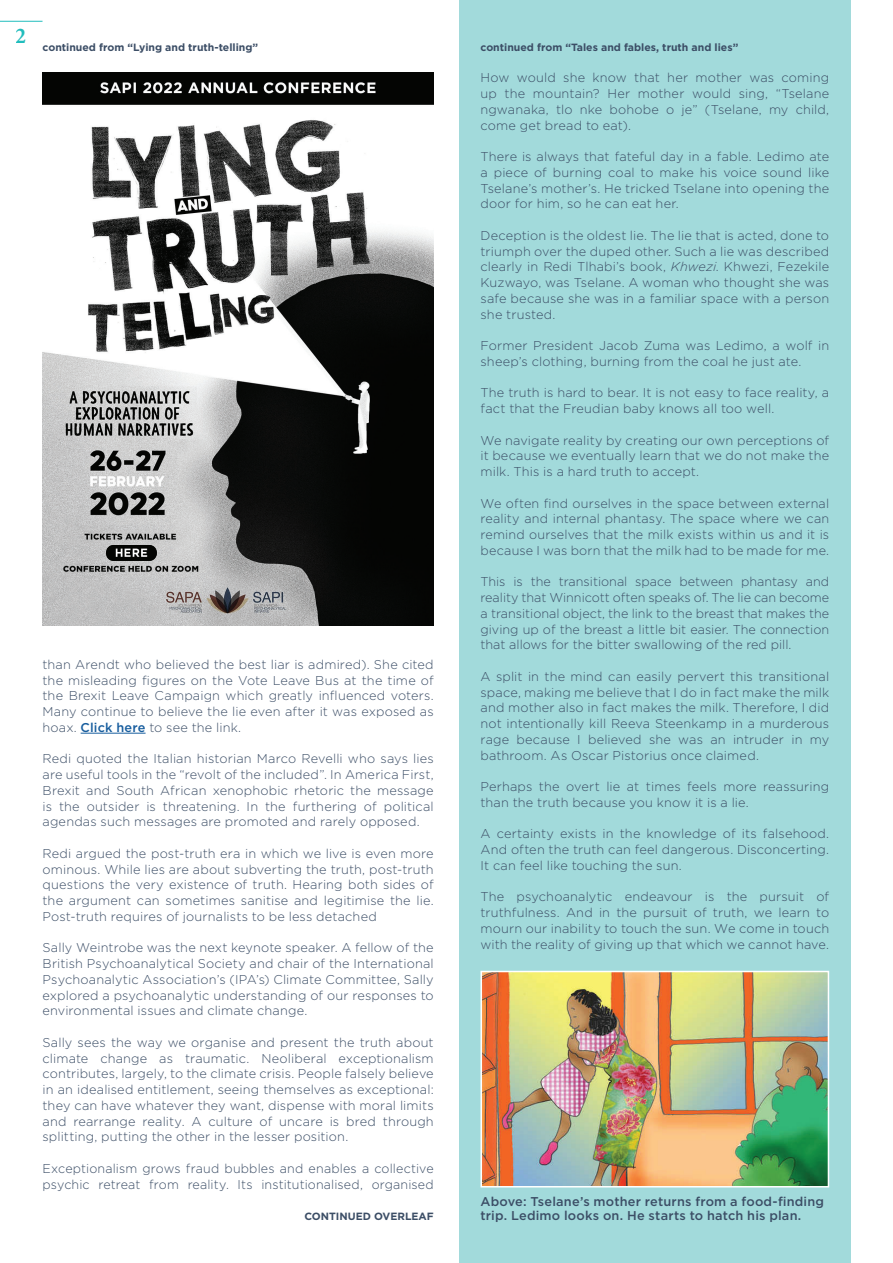
<style>
.page{position:relative;width:893px;height:1263px;background:#fff}
.page>*{position:absolute;margin:0;border:0;box-sizing:border-box;transform-origin:0 0}
.t1{font:700 22.5px "MMLS Minion";color:#21bdbd}
.t2{font:300 12.75px/15.8px "Gotham";letter-spacing:.01em;color:#3c4e66;text-align:justify}
.t3{font:500 12.75px/14.2px "Gotham";letter-spacing:.015em;color:#3c4e66}
.t4{font:700 10.5px "Gotham";color:#3c4e66}
.s1{font-weight:500;color:#175d9e}
.s2{font-style:italic}
</style>
<div class="page">
<hr style="left:0;top:21px;width:43px;height:1px;background:#21bdbd">
<img style="left:43px;top:72px;width:391px;height:553px">
<img style="left:107px;top:545px;width:49px;height:16px">
<hr style="left:81px;top:733px;width:65px;height:1px;background:#175d9e">
<div style="left:459px;top:0;width:391px;height:1263px;background:#a2dadb"></div>
<img style="left:483px;top:974px;width:343px;height:210px">
<div style="left:480px;top:971px;width:349px;height:216px;border:2px solid #fff"></div>
<h1 class="t1" style="left:16px;top:24px;width:13px">2</h1>
<p class="t4" style="left:43px;top:40px;width:217px">continued from “Lying and truth-telling”</p>
<p class="t4" style="left:480px;top:40px;width:259px">continued from “Tales and fables, truth and lies”</p>
<p class="t2" style="left:43px;top:656px;width:393px">than Arendt who believed the best liar is admired). She cited the misleading figures on the Vote Leave Bus at the time of the Brexit Leave Campaign which greatly influenced voters.<br>Many continue to believe the lie even after it was exposed as hoax. <span class="s1">Click here</span> to see the link.</p>
<p class="t2" style="left:43px;top:751px;width:393px">Redi quoted the Italian historian Marco Revelli who says lies are useful tools in the “revolt of the included”. In America First, Brexit and South African xenophobic rhetoric the message is the outsider is threatening. In the furthering of political agendas such messages are promoted and rarely opposed.</p>
<p class="t2" style="left:43px;top:845px;width:393px">Redi argued the post-truth era in which we live is even more ominous. While lies are about subverting the truth, post-truth questions the very existence of truth. Hearing both sides of the argument can sometimes sanitise and legitimise the lie.<br>Post-truth requires of journalists to be less detached</p>
<p class="t2" style="left:43px;top:940px;width:393px">Sally Weintrobe was the next keynote speaker. A fellow of the British Psychoanalytical Society and chair of the International Psychoanalytic Association’s (IPA’s) Climate Committee, Sally explored a psychoanalytic understanding of our responses to environmental issues and climate change.</p>
<p class="t2" style="left:43px;top:1034px;width:393px">Sally sees the way we organise and present the truth about climate change as traumatic. Neoliberal exceptionalism contributes, largely, to the climate crisis. People falsely believe in an idealised entitlement, seeing themselves as exceptional: they can have whatever they want, dispense with moral limits and rearrange reality. A culture of uncare is bred through splitting, putting the other in the lesser position.</p>
<p class="t2" style="left:43px;top:1160px;width:393px">Exceptionalism grows fraud bubbles and enables a collective psychic retreat from reality. Its institutionalised, organised</p>
<p class="t4" style="left:304px;top:1210px;width:131px">CONTINUED OVERLEAF</p>
<p class="t2" style="left:480px;top:70px;width:350px">How would she know that her mother was coming up the mountain? Her mother would sing, “Tselane ngwanaka, tlo nke bohobe o je” (Tselane, my child, come get bread to eat).</p>
<p class="t2" style="left:480px;top:148px;width:350px">There is always that fateful day in a fable. Ledimo ate a piece of burning coal to make his voice sound like Tselane’s mother’s. He tricked Tselane into opening the door for him, so he can eat her.</p>
<p class="t2" style="left:480px;top:227px;width:350px">Deception is the oldest lie. The lie that is acted, done to triumph over the duped other. Such a lie was described clearly in Redi Tlhabi’s book, <span class="s2">Khwezi</span>. Khwezi, Fezekile Kuzwayo, was Tselane. A woman who thought she was safe because she was in a familiar space with a person she trusted.</p>
<p class="t2" style="left:480px;top:337px;width:350px">Former President Jacob Zuma was Ledimo, a wolf in sheep’s clothing, burning from the coal he just ate.</p>
<p class="t2" style="left:480px;top:385px;width:350px">The truth is hard to bear. It is not easy to face reality, a fact that the Freudian baby knows all too well.</p>
<p class="t2" style="left:480px;top:432px;width:350px">We navigate reality by creating our own perceptions of it because we eventually learn that we do not make the milk. This is a hard truth to accept.</p>
<p class="t2" style="left:480px;top:495px;width:350px">We often find ourselves in the space between external reality and internal phantasy. The space where we can remind ourselves that the milk exists within us and it is because I was born that the milk had to be made for me.</p>
<p class="t2" style="left:480px;top:574px;width:350px">This is the transitional space between phantasy and reality that Winnicott often speaks of. The lie can become a transitional object, the link to the breast that makes the giving up of the breast a little bit easier. The connection that allows for the bitter swallowing of the red pill.</p>
<p class="t2" style="left:480px;top:668px;width:350px">A split in the mind can easily pervert this transitional space, making me believe that I do in fact make the milk and mother also in fact makes the milk. Therefore, I did not intentionally kill Reeva Steenkamp in a murderous rage because I believed she was an intruder in my bathroom. As Oscar Pistorius once claimed.</p>
<p class="t2" style="left:480px;top:778px;width:350px">Perhaps the overt lie at times feels more reassuring than the truth because you know it is a lie.</p>
<p class="t2" style="left:480px;top:826px;width:350px">A certainty exists in the knowledge of its falsehood.<br>And often the truth can feel dangerous. Disconcerting.<br>It can feel like touching the sun.</p>
<p class="t2" style="left:480px;top:888px;width:350px">The psychoanalytic endeavour is the pursuit of truthfulness. And in the pursuit of truth, we learn to mourn our inability to touch the sun. We come in touch with the reality of giving up that which we cannot have.</p>
<p class="t3" style="left:480px;top:1194px;width:345px">Above: Tselane’s mother returns from a food-finding trip. Ledimo looks on. He starts to hatch his plan.</p>
</div>
